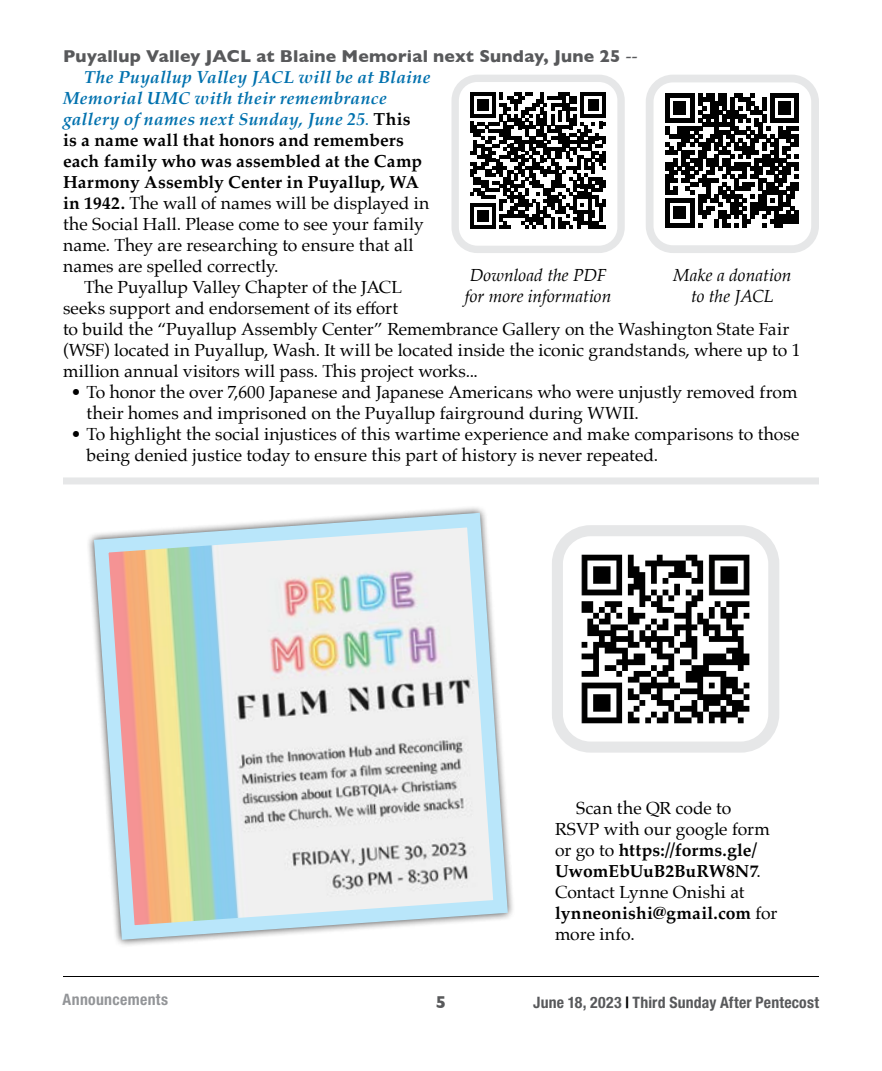
<style>
.page{position:relative;width:882px;height:1071px;background:#fff}
.page>*{position:absolute;margin:0;border:0;box-sizing:border-box;transform-origin:0 0}
.t1{font:17.5px/21px "Palatino";letter-spacing:.005em;color:#000}
.t2{font:italic 700 17.5px "Palatino";letter-spacing:.02em;color:#0071ae}
.t3{font:700 17.5px "Palatino";letter-spacing:.005em;color:#000}
.t4{font:700 17.5px "Gill Sans";letter-spacing:.01em;color:#58595b}
.t5{font:italic 17.5px/21px "Palatino";letter-spacing:.005em;color:#000}
.t6{font:700 condensed 15.75px "Helvetica Neue LT Std";letter-spacing:.01em;color:#58595b}
.t7{font:700 condensed 15.75px "Helvetica Neue LT Std";letter-spacing:.02em;color:#939598}
.s1{font-family:"Palatino";font-weight:400}
.s2{font-weight:400;font-style:normal}
.s3{font-style:normal;color:#000}
.s4{font-weight:700}
.s5{color:#000}
</style>
<div class="page">
<hr style="left:63px;top:976px;width:756px;height:1px;background:#000">
<div style="left:63px;top:477px;width:756px;height:7px;background:#e6e7e8"></div>
<img style="left:564px;top:537px;width:203px;height:204px">
<div style="left:552px;top:525px;width:227px;height:228px;border:11px solid #e6e7e8;border-radius:33px"></div>
<svg style="left:666px;top:94px;width:133px;height:133px"></svg>
<div style="left:646px;top:75px;width:173px;height:178px;border:8px solid #e6e7e8;border-radius:23px"></div>
<svg style="left:470px;top:92px;width:136px;height:137px"></svg>
<div style="left:452px;top:75px;width:173px;height:178px;border:7px solid #e6e7e8;border-radius:22px"></div>
<svg style="left:88px;top:507px;width:425px;height:439px"></svg>
<p class="t4" style="left:63px;top:42px;width:576px">Puyallup Valley JACL at Blaine Memorial next Sunday, June 25 <span class="s1">--</span></p>
<p class="t2" style="left:84px;top:63px;width:348px">The Puyallup Valley JACL will be at Blaine</p>
<p class="t2" style="left:63px;top:84px;width:325px">Memorial UMC with their remembrance</p>
<p class="t2" style="left:63px;top:105px;width:349px">gallery of names next Sunday, June 25<span class="s2">.</span> <span class="s3">This</span></p>
<p class="t3" style="left:63px;top:125px;width:342px">is a name wall that honors and remembers</p>
<p class="t3" style="left:63px;top:146px;width:361px">each family who was assembled at the Camp</p>
<p class="t3" style="left:63px;top:167px;width:358px">Harmony Assembly Center in Puyallup, WA</p>
<p class="t1" style="left:63px;top:192px;width:368px"><span class="s4">in 1942.</span> The wall of names will be displayed in</p>
<p class="t1" style="left:63px;top:213px;width:362px">the Social Hall. Please come to see your family</p>
<p class="t1" style="left:63px;top:234px;width:352px">name. They are researching to ensure that all</p>
<p class="t1" style="left:63px;top:255px;width:217px">names are spelled correctly.</p>
<p class="t1" style="left:84px;top:276px;width:320px">The Puyallup Valley Chapter of the JACL</p>
<p class="t1" style="left:63px;top:297px;width:337px">seeks support and endorsement of its effort</p>
<p class="t1" style="left:63px;top:318px;width:728px">to build the “Puyallup Assembly Center” Remembrance Gallery on the Washington State Fair</p>
<p class="t1" style="left:63px;top:339px;width:739px">(WSF) located in Puyallup, Wash. It will be located inside the iconic grandstands, where up to 1</p>
<p class="t1" style="left:63px;top:360px;width:416px">million annual visitors will pass. This project works...</p>
<p class="t1" style="left:87px;top:381px;width:712px;text-indent:-16px">• To honor the over 7,600 Japanese and Japanese Americans who were unjustly removed from their homes and imprisoned on the Puyallup fairground during WWII.</p>
<p class="t1" style="left:87px;top:423px;width:714px;text-indent:-16px">• To highlight the social injustices of this wartime experience and make comparisons to those being denied justice today to ensure this part of history is never repeated.</p>
<p class="t5" style="left:465px;top:264px;width:148px">Download the PDF for more information</p>
<p class="t5" style="left:673px;top:264px;width:120px;text-align:center">Make a donation to the JACL</p>
<p class="t1" style="left:555px;top:797px;width:224px;text-indent:21px">Scan the QR code to<br>RSVP with our google form or go to <span class="s4">https://forms.gle/<br>UwomEbUuB2BuRW8N7</span>.<br>Contact Lynne Onishi at <span class="s4">lynneonishi@gmail.com</span> for more info.</p>
<p class="t7" style="left:63px;top:989px;width:107px">Announcements</p>
<p class="t4" style="left:436px;top:988px;width:12px">5</p>
<p class="t6" style="left:533px;top:993px;width:287px">June 18, 2023 <span class="s5">|</span> Third Sunday After Pentecost</p>
</div>
